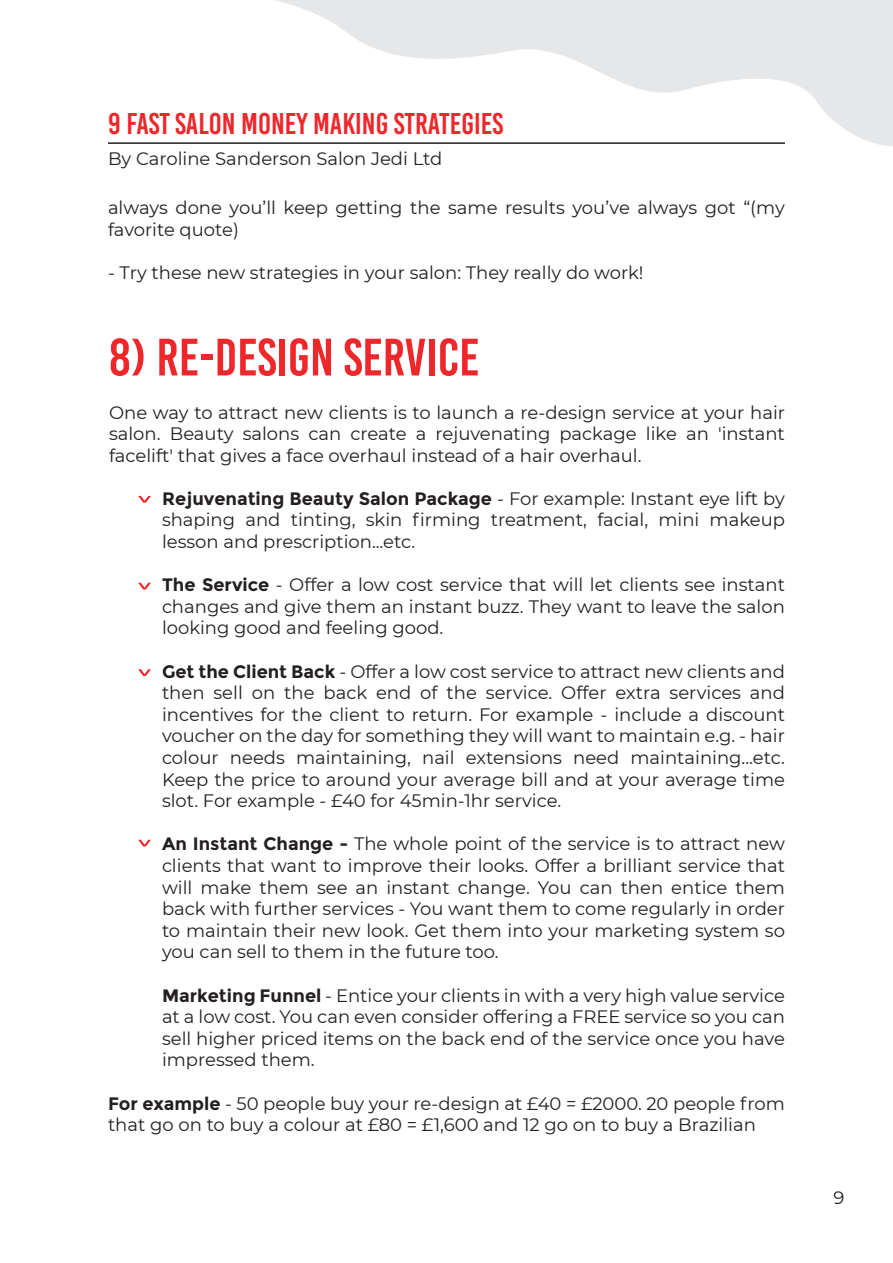
<style>
.page{position:relative;width:893px;height:1263px;background:#fff}
.page>*{position:absolute;margin:0;border:0;box-sizing:border-box;transform-origin:0 0}
.t1{font:52.5px "Bebas Kai";color:#ee272b}
.t2{font:30px "Bebas Kai";color:#ee272b}
.t3{font:18px/21.6px "Montserrat";color:#231f20;text-align:justify}
.s1{font-weight:700}
</style>
<div class="page">
<svg style="left:108px;top:0;width:785px;height:146px"></svg>
<svg style="left:138px;top:840px;width:13px;height:6px"></svg>
<svg style="left:138px;top:669px;width:13px;height:7px"></svg>
<svg style="left:138px;top:583px;width:13px;height:6px"></svg>
<svg style="left:138px;top:496px;width:13px;height:7px"></svg>
<h2 class="t2" style="left:108px;top:107px;width:397px">9 FAST SALON MONEY MAKING STRATEGIES</h2>
<p class="t3" style="left:108px;top:147px;width:336px">By Caroline Sanderson Salon Jedi Ltd</p>
<p class="t3" style="left:108px;top:196px;width:678px">always done you’ll keep getting the same results you’ve always got “(my favorite quote)</p>
<p class="t3" style="left:108px;top:261px;width:537px">- Try these new strategies in your salon: They really do work!</p>
<h1 class="t1" style="left:109px;top:329px;width:372px">8) RE-DESIGN SERVICE</h1>
<p class="t3" style="left:109px;top:401px;width:677px">One way to attract new clients is to launch a re-design service at your hair salon. Beauty salons can create a rejuvenating package like an 'instant facelift' that gives a face overhaul instead of a hair overhaul.</p>
<p class="t3" style="left:162px;top:487px;width:624px"><span class="s1">Rejuvenating Beauty Salon Package</span> - For example: Instant eye lift by shaping and tinting, skin firming treatment, facial, mini makeup lesson and prescription...etc.</p>
<p class="t3" style="left:162px;top:573px;width:625px"><span class="s1">The Service</span> - Offer a low cost service that will let clients see instant changes and give them an instant buzz. They want to leave the salon looking good and feeling good.</p>
<p class="t3" style="left:162px;top:660px;width:625px"><span class="s1">Get the Client Back</span> - Offer a low cost service to attract new clients and then sell on the back end of the service. Offer extra services and incentives for the client to return. For example - include a discount voucher on the day for something they will want to maintain e.g. - hair colour needs maintaining, nail extensions need maintaining...etc.<br>Keep the price to around your average bill and at your average time slot. For example - £40 for 45min-1hr service.</p>
<p class="t3" style="left:162px;top:833px;width:625px"><span class="s1">An Instant Change -</span> The whole point of the service is to attract new clients that want to improve their looks. Offer a brilliant service that will make them see an instant change. You can then entice them back with further services - You want them to come regularly in order to maintain their new look. Get them into your marketing system so you can sell to them in the future too.</p>
<p class="t3" style="left:162px;top:984px;width:624px"><span class="s1">Marketing Funnel</span> - Entice your clients in with a very high value service at a low cost. You can even consider offering a FREE service so you can sell higher priced items on the back end of the service once you have impressed them.</p>
<p class="t3" style="left:108px;top:1092px;width:678px"><span class="s1">For example</span> - 50 people buy your re-design at £40 = £2000. 20 people from that go on to buy a colour at £80 = £1,600 and 12 go on to buy a Brazilian</p>
<p class="t3" style="left:833px;top:1186px;width:12px">9</p>
</div>
